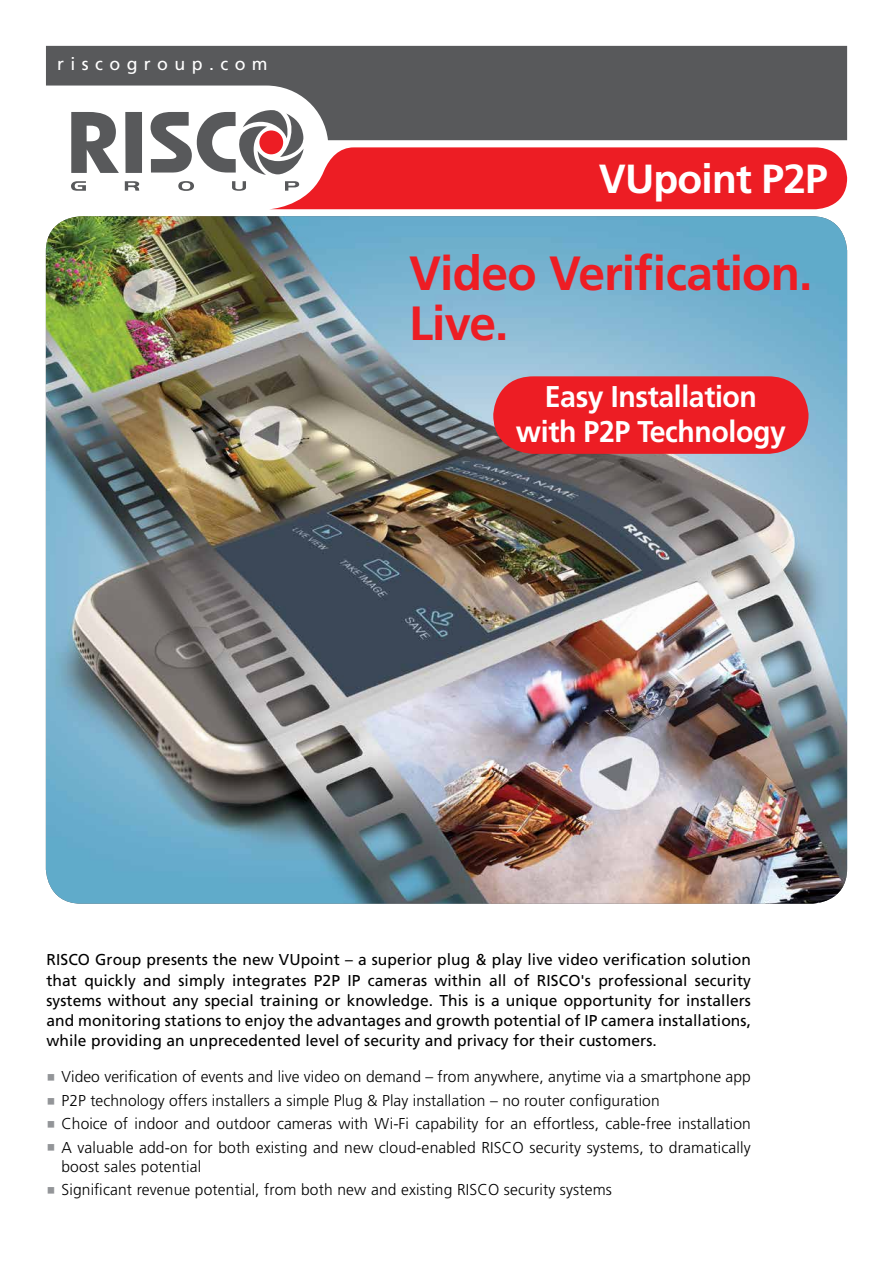
<style>
.page{position:relative;width:893px;height:1263px;background:#fff}
.page>*{position:absolute;margin:0;border:0;box-sizing:border-box;transform-origin:0 0}
.t1{font:700 48px/49.5px "Frutiger";letter-spacing:-.02em;color:#ed1d24}
.t2{font:700 40.65px "Frutiger";letter-spacing:-.02em;color:#fff}
.t3{font:700 30px/34.7px "Frutiger";letter-spacing:-.015em;color:#fff;text-align:center;scale:.95 1}
.t4{font:17.85px "Frutiger";letter-spacing:.36em;color:#fff}
.t5{font:300 15.75px/19.2px "Frutiger";letter-spacing:.005em;color:#000}
.t6{font:15.75px/20.2px "Frutiger";letter-spacing:.005em;color:#000;text-align:justify}
.s1{font-family:"Minion Pro";font-weight:400;font-size:22.5px;color:#939598}
</style>
<div class="page">
<svg style="left:46px;top:46px;width:801px;height:85px;background:#6f6f71"></svg>
<img style="left:46px;top:216px;width:801px;height:688px">
<svg style="left:493px;top:376px;width:315px;height:78px;background:#e7252c"></svg>
<div style="left:125px;top:112px;width:17px;height:61px;background:#58595b"></div>
<svg style="left:71px;top:112px;width:48px;height:61px"></svg>
<svg style="left:125px;top:181px;width:14px;height:10px"></svg>
<svg style="left:151px;top:110px;width:696px;height:99px"></svg>
<svg style="left:71px;top:181px;width:15px;height:10px"></svg>
<p class="t4" style="left:57px;top:53px;width:212px">riscogroup.com</p>
<h2 class="t2" style="left:599px;top:155px;width:230px">VUpoint P2P</h2>
<h1 class="t1" style="left:409px;top:248px;width:405px">Video Verification.<br>Live.</h1>
<h3 class="t3" style="left:516px;top:379px;width:286px">Easy Installation with P2P Technology</h3>
<p class="t6" style="left:46px;top:949px;width:706px">RISCO Group presents the new VUpoint – a superior plug &amp; play live video verification solution that quickly and simply integrates P2P IP cameras within all of RISCO's professional security systems without any special training or knowledge. This is a unique opportunity for installers and monitoring stations to enjoy the advantages and growth potential of IP camera installations, while providing an unprecedented level of security and privacy for their customers.</p>
<p class="t5" style="left:46px;top:1067px;width:706px"><span class="s1">■</span> Video verification of events and live video on demand – from anywhere, anytime via a smartphone app</p>
<p class="t5" style="left:46px;top:1091px;width:615px"><span class="s1">■</span> P2P technology offers installers a simple Plug &amp; Play installation – no router configuration</p>
<p class="t5" style="left:46px;top:1114px;width:706px"><span class="s1">■</span> Choice of indoor and outdoor cameras with Wi-Fi capability for an effortless, cable-free installation</p>
<p class="t5" style="left:61px;top:1138px;width:691px;text-indent:-15px"><span class="s1">■</span> A valuable add-on for both existing and new cloud-enabled RISCO security systems, to dramatically boost sales potential</p>
<p class="t5" style="left:46px;top:1180px;width:567px"><span class="s1">■</span> Significant revenue potential, from both new and existing RISCO security systems</p>
</div>
